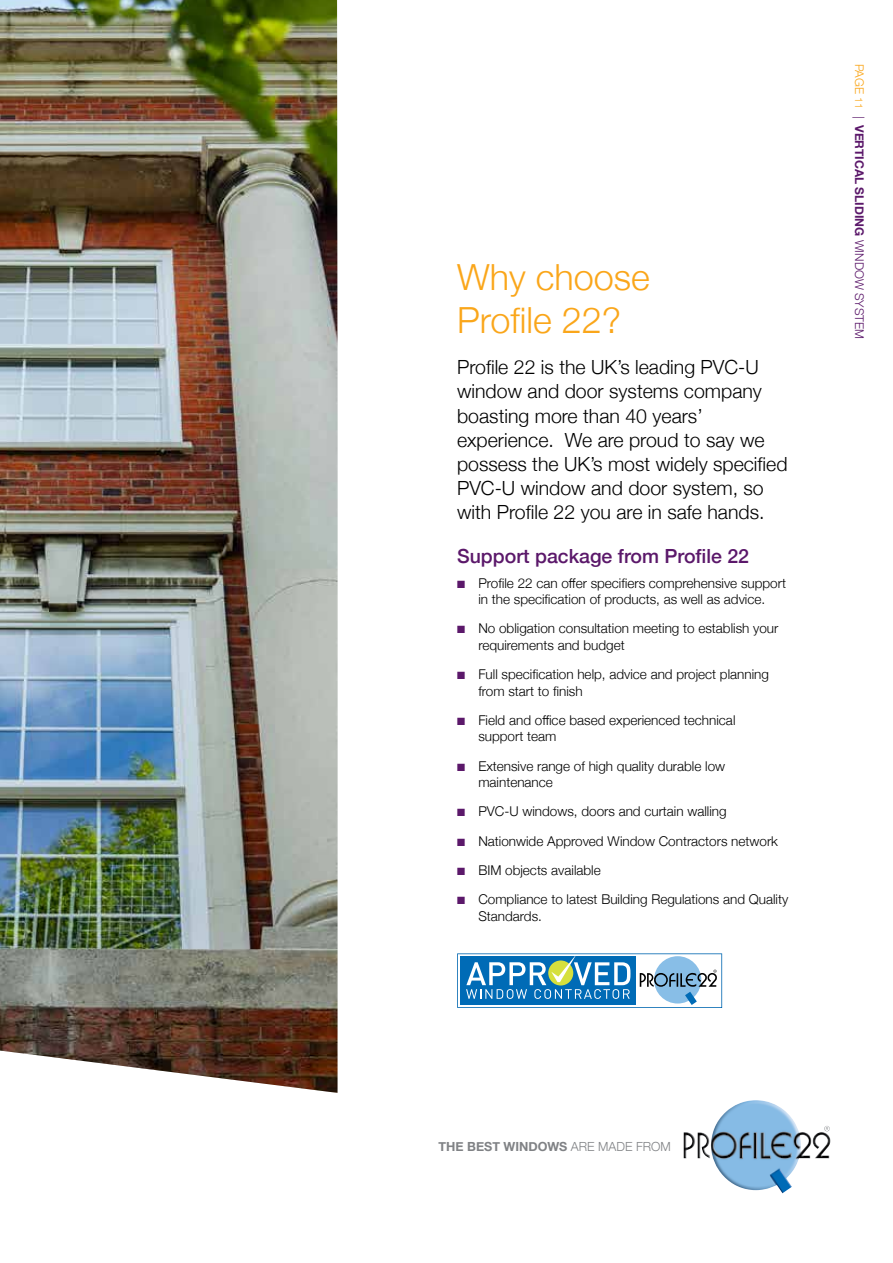
<style>
.page{position:relative;width:893px;height:1263px;background:#fff}
.page>*{position:absolute;margin:0;border:0;box-sizing:border-box;transform-origin:0 0}
.t1{font:300 36px/43.5px "Helvetica Neue";color:#faa61a}
.t2{font:300 19.5px/24px "Helvetica Neue";color:#000}
.t3{font:500 19.5px "Helvetica Neue";color:#5b186a}
.t4{font:300 13.5px/16.5px "Helvetica Neue";color:#000}
.t5{font:700 12.6px "Helvetica Neue";color:#808285}
.t6{font:700 12px "Helvetica Neue";color:#5b186a}
.s1{color:#5b186a}
.s2{font-weight:300;color:#faa61a}
.s3{font-weight:300;font-size:10.5px;color:#faa61a}
.s4{font-weight:300}
</style>
<div class="page">
<img style="left:684px;top:1100px;width:146px;height:93px">
<img style="left:0;top:0;width:338px;height:1093px">
<svg style="left:457px;top:953px;width:265px;height:55px"></svg>
<h1 class="t1" style="left:457px;top:253px;width:194px">Why choose<br>Profile 22?</h1>
<p class="t2" style="left:457px;top:354px;width:332px">Profile 22 is the UK’s leading PVC-U window and door systems company boasting more than 40 years’ experience. We are proud to say we possess the UK’s most widely specified PVC-U window and door system, so with Profile 22 you are in safe hands.</p>
<h2 class="t3" style="left:457px;top:540px;width:293px">Support package from Profile 22</h2>
<p class="t4" style="left:457px;top:573px;width:330px;text-align:center"><span class="s1">■</span> Profile 22 can offer specifiers comprehensive support in the specification of products, as well as advice.</p>
<p class="t4" style="left:478px;top:619px;width:302px;text-indent:-21px"><span class="s1">■</span> No obligation consultation meeting to establish your requirements and budget</p>
<p class="t4" style="left:478px;top:665px;width:292px;text-indent:-21px"><span class="s1">■</span> Full specification help, advice and project planning from start to finish</p>
<p class="t4" style="left:478px;top:711px;width:259px;text-indent:-21px"><span class="s1">■</span> Field and office based experienced technical support team</p>
<p class="t4" style="left:478px;top:756px;width:248px;text-indent:-21px"><span class="s1">■</span> Extensive range of high quality durable low maintenance</p>
<p class="t4" style="left:457px;top:802px;width:271px"><span class="s1">■</span> PVC-U windows, doors and curtain walling</p>
<p class="t4" style="left:457px;top:831px;width:322px"><span class="s1">■</span> Nationwide Approved Window Contractors network</p>
<p class="t4" style="left:457px;top:861px;width:145px"><span class="s1">■</span> BIM objects available</p>
<p class="t4" style="left:478px;top:890px;width:311px;text-indent:-21px"><span class="s1">■</span> Compliance to latest Building Regulations and Quality<br>Standards.</p>
<p class="t6" style="left:869px;top:64px;width:277px;rotate:90deg"><span class="s2">page</span> <span class="s3">11</span> <span class="s4">|</span> VERTICAL SLIDING <span class="s4">window system</span></p>
<p class="t5" style="left:439px;top:1136px;width:234px">THE BEST WINDOWS <span class="s4">are made from</span></p>
</div>
